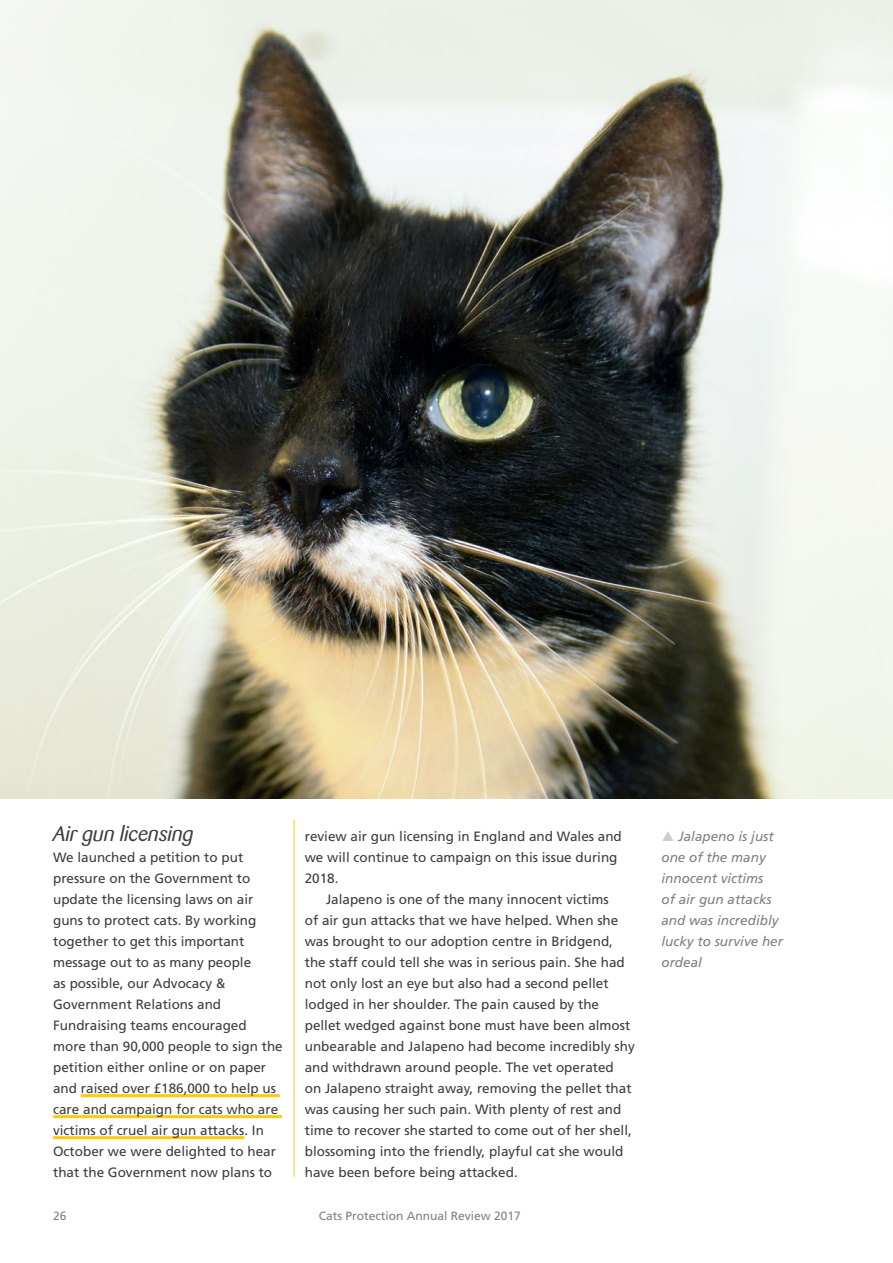
<style>
.page{position:relative;width:893px;height:1263px;background:#fff}
.page>*{position:absolute;margin:0;border:0;box-sizing:border-box;transform-origin:0 0}
.t1{font:italic 21px "Barmeno BQ";color:#3e3e3f}
.t2{font:13.5px/21px "Frutiger";color:#3e3e3f}
.t3{font:italic 13.5px/21px "Frutiger";color:#817f80}
.t4{font:12px "Frutiger";color:#817f80}
</style>
<div class="page">
<hr style="left:294px;top:820px;width:1px;height:357px;background:#feca0a">
<img style="left:0;top:0;width:893px;height:799px">
<hr style="left:81px;top:1094px;width:199px;height:3px;background:#feca0a">
<hr style="left:53px;top:1115px;width:229px;height:3px;background:#feca0a">
<hr style="left:53px;top:1136px;width:191px;height:3px;background:#feca0a">
<h1 class="t1" style="left:53px;top:821px;width:142px">Air gun licensing</h1>
<p class="t2" style="left:53px;top:846px;width:231px">We launched a petition to put pressure on the Government to update the licensing laws on air guns to protect cats. By working together to get this important message out to as many people<br>as possible, our Advocacy &amp;<br>Government Relations and<br>Fundraising teams encouraged more than 90,000 people to sign the petition either online or on paper and raised over £186,000 to help us care and campaign for cats who are victims of cruel air gun attacks. In<br>October we were delighted to hear that the Government now plans to</p>
<p class="t2" style="left:305px;top:825px;width:319px">review air gun licensing in England and Wales and we will continue to campaign on this issue during<br>2018.</p>
<p class="t2" style="left:305px;top:888px;width:332px;text-indent:21px">Jalapeno is one of the many innocent victims<br>of air gun attacks that we have helped. When she was brought to our adoption centre in Bridgend, the staff could tell she was in serious pain. She had not only lost an eye but also had a second pellet lodged in her shoulder. The pain caused by the pellet wedged against bone must have been almost unbearable and Jalapeno had become incredibly shy and withdrawn around people. The vet operated<br>on Jalapeno straight away, removing the pellet that was causing her such pain. With plenty of rest and time to recover she started to come out of her shell, blossoming into the friendly, playful cat she would have been before being attacked.</p>
<p class="t4" style="left:53px;top:1209px;width:15px">26</p>
<p class="t4" style="left:319px;top:1209px;width:204px">Cats Protection Annual Review 2017</p>
<p class="t3" style="left:661px;top:825px;width:123px;text-indent:17px">Jalapeno is just one of the many innocent victims<br>of air gun attacks and was incredibly lucky to survive her ordeal</p>
</div>
